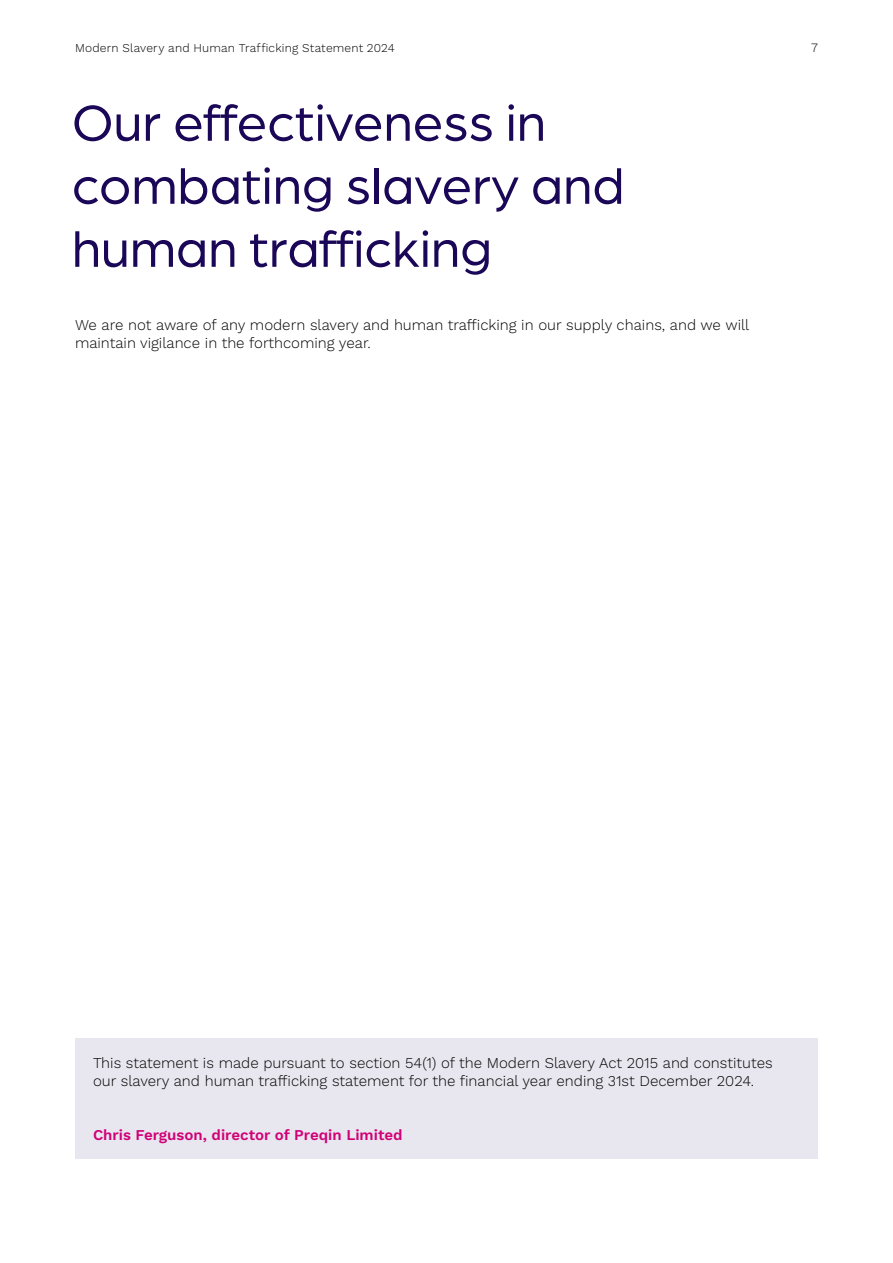
<style>
.page{position:relative;width:893px;height:1263px;background:#fff}
.page>*{position:absolute;margin:0;border:0;box-sizing:border-box;transform-origin:0 0}
.t1{font:54px/63px "Arboria";color:#1b0757}
.t2{font:300 15px/18px "Work Sans";color:#000}
.t3{font:600 15px "Work Sans";color:#d10077}
.t4{font:300 12.75px "Work Sans";color:#000}
.t5{font:300 12px "Work Sans";letter-spacing:.015em;color:#000}
</style>
<div class="page">
<div style="left:75px;top:1038px;width:743px;height:120px;background:#e8e6ee"></div>
<p class="t5" style="left:75px;top:40px;width:321px">Modern Slavery and Human Trafficking Statement 2024</p>
<p class="t4" style="left:811px;top:40px;width:8px">7</p>
<h1 class="t1" style="left:72px;top:89px;width:554px">Our effectiveness in combating slavery and human trafficking</h1>
<p class="t2" style="left:75px;top:317px;width:676px">We are not aware of any modern slavery and human trafficking in our supply chains, and we will maintain vigilance in the forthcoming year.</p>
<p class="t2" style="left:93px;top:1055px;width:681px">This statement is made pursuant to section 54(1) of the Modern Slavery Act 2015 and constitutes our slavery and human trafficking statement for the financial year ending 31st December 2024.</p>
<p class="t3" style="left:93px;top:1126px;width:311px">Chris Ferguson, director of Preqin Limited</p>
</div>
